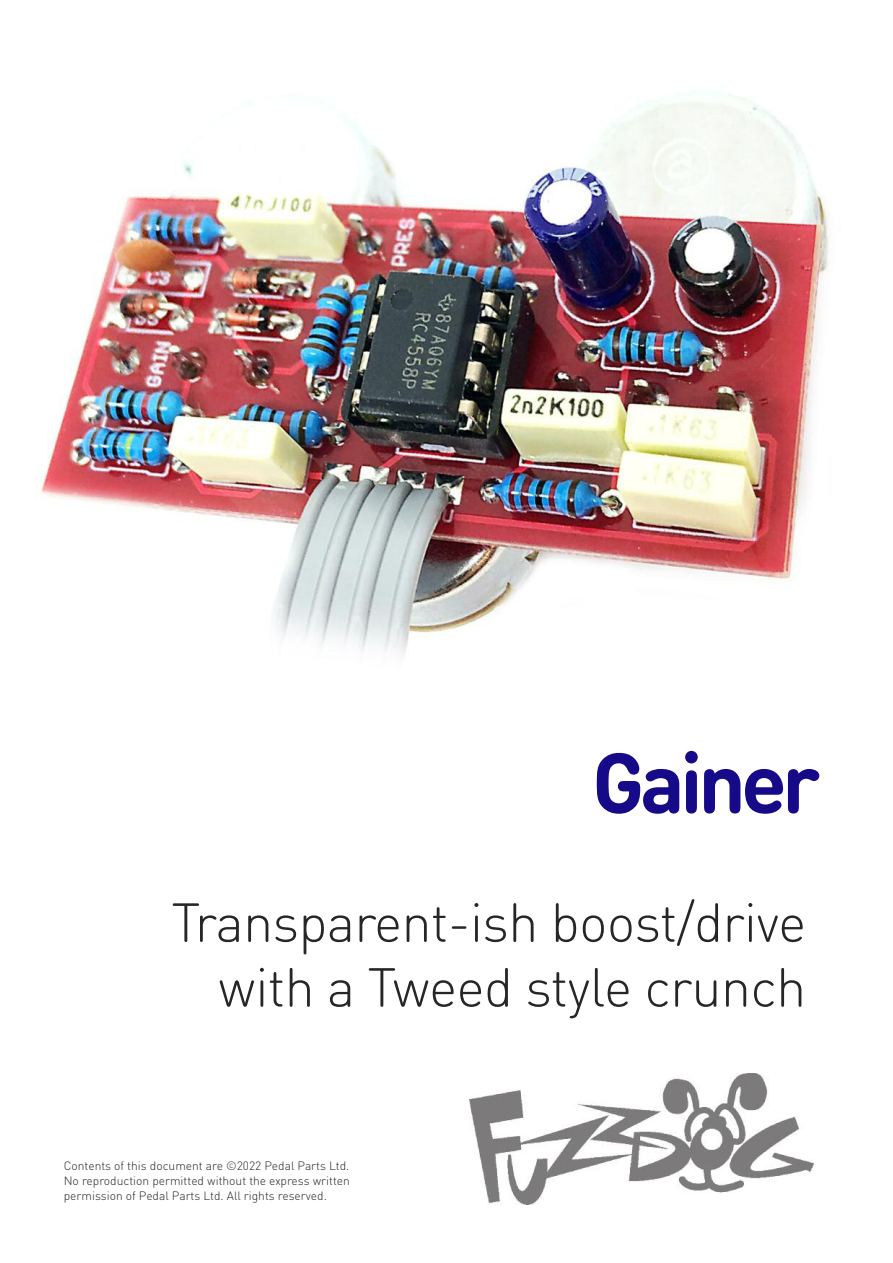
<style>
.page{position:relative;width:893px;height:1263px;background:#fff}
.page>*{position:absolute;margin:0;border:0;box-sizing:border-box;transform-origin:0 0}
.t1{font:700 84px "DIN Round Pro";letter-spacing:-.06em;color:#170a88}
.t2{font:300 54px/64.8px "DIN Round Pro";letter-spacing:-.015em;color:#272526;text-align:right}
.t3{font:300 12px/15px "DIN Round Pro";color:#272526;text-align:justify}
</style>
<div class="page">
<img style="left:469px;top:1073px;width:345px;height:132px">
<img style="left:36px;top:92px;width:793px;height:562px">
<h1 class="t1" style="left:592px;top:735px;width:230px">Gainer</h1>
<h2 class="t2" style="left:171px;top:891px;width:636px">Transparent-ish boost/drive with a Tweed style crunch</h2>
<p class="t3" style="left:64px;top:1158px;width:288px">Contents of this document are ©2022 Pedal Parts Ltd.<br>No reproduction permitted without the express written permission of Pedal Parts Ltd. All rights reserved.</p>
</div>
